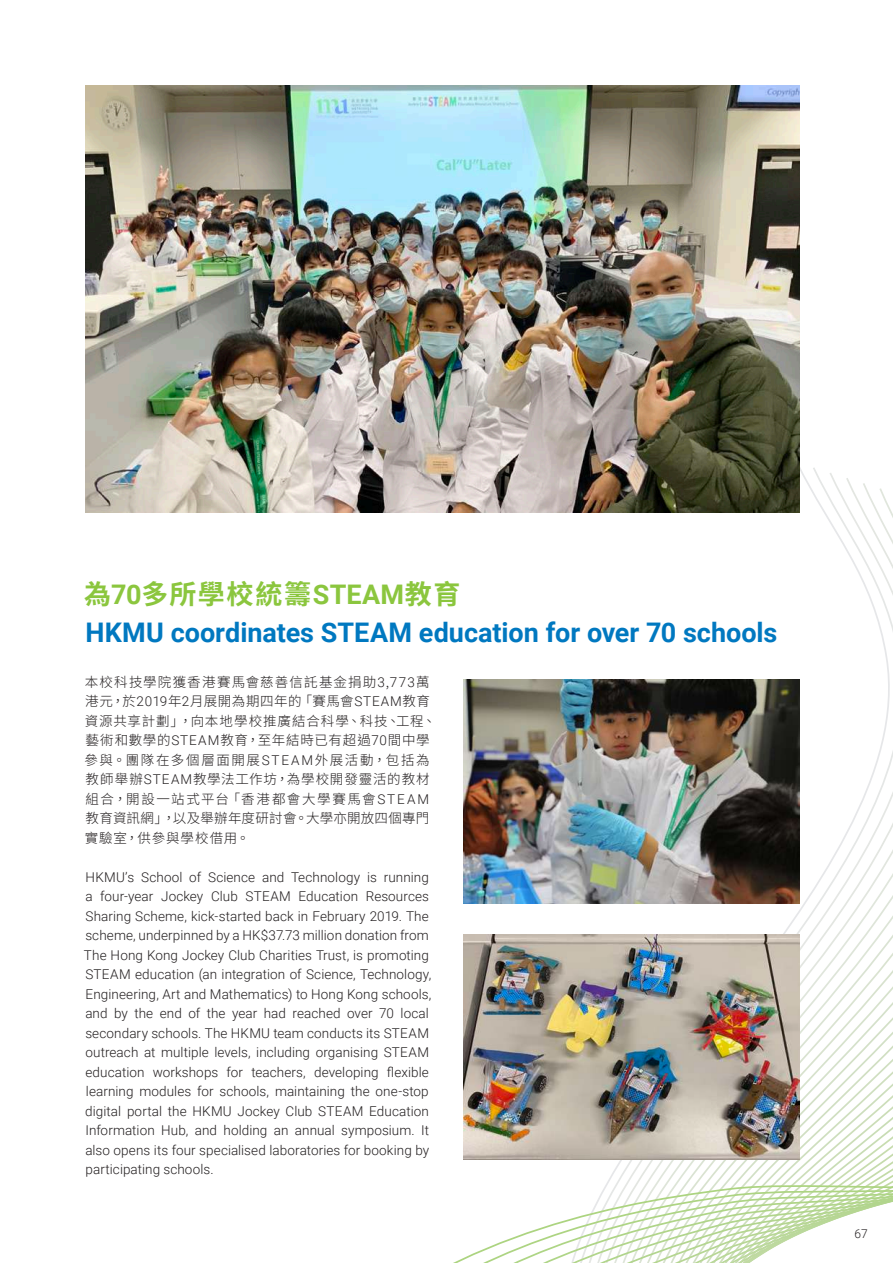
<style>
.page{position:relative;width:893px;height:1263px;background:#fff}
.page>*{position:absolute;margin:0;border:0;box-sizing:border-box;transform-origin:0 0}
.t1{font:700 27px "Roboto";color:#0078c0}
.t2{font:700 27px "Noto Sans HK";letter-spacing:.06em;color:#8bc63e}
.t3{font:300 13.5px/19.5px "Roboto";letter-spacing:.005em;color:#231f20}
.t4{font:300 13.5px/19.5px "Noto Sans HK";letter-spacing:.065em;color:#231f20}
.t5{font:300 12px "Roboto";color:#231f20}
.s1{font-family:"Roboto"}
</style>
<div class="page">
<svg style="left:453px;top:685px;width:440px;height:578px"></svg>
<img style="left:85px;top:85px;width:714px;height:427px">
<img style="left:463px;top:934px;width:336px;height:225px">
<img style="left:463px;top:680px;width:336px;height:223px">
<h1 class="t2" style="left:84px;top:579px;width:378px">為<span class="s1">70</span>多所學校統籌<span class="s1">STEAM</span>教育</h1>
<h1 class="t1" style="left:86px;top:613px;width:693px">HKMU coordinates STEAM education for over 70 schools</h1>
<p class="t4" style="left:84px;top:672px;width:353px">本校科技學院獲香港賽馬會慈善信託基金捐助<span class="s1">3</span>,<span class="s1">773</span>萬港元，於<span class="s1">2019</span>年<span class="s1">2</span>月展開為期四年的「賽馬會<span class="s1">STEAM</span>教育資源共享計劃」，向本地學校推廣結合科學、科技、工程、藝術和數學的<span class="s1">STEAM</span>教育，至年結時已有超過<span class="s1">70</span>間中學參與。團隊在多個層面開展<span class="s1">STEAM</span>外展活動，包括為教師舉辦<span class="s1">STEAM</span>教學法工作坊，為學校開發靈活的教材組合，開設一站式平台「香港都會大學賽馬會<span class="s1">STEAM</span>教育資訊網」，以及舉辦年度研討會。大學亦開放四個專門實驗室，供參與學校借用。</p>
<p class="t3" style="left:84px;top:867px;width:349px">HKMU’s School of Science and Technology is running a four-year Jockey Club STEAM Education Resources Sharing Scheme, kick-started back in February 2019. The scheme, underpinned by a HK$37.73 million donation from The Hong Kong Jockey Club Charities Trust, is promoting STEAM education (an integration of Science, Technology, Engineering, Art and Mathematics) to Hong Kong schools, and by the end of the year had reached over 70 local secondary schools. The HKMU team conducts its STEAM outreach at multiple levels, including organising STEAM education workshops for teachers, developing flexible learning modules for schools, maintaining the one-stop digital portal the HKMU Jockey Club STEAM Education Information Hub, and holding an annual symposium. It also opens its four specialised laboratories for booking by participating schools.</p>
<p class="t5" style="left:854px;top:1225px;width:15px">67</p>
</div>
